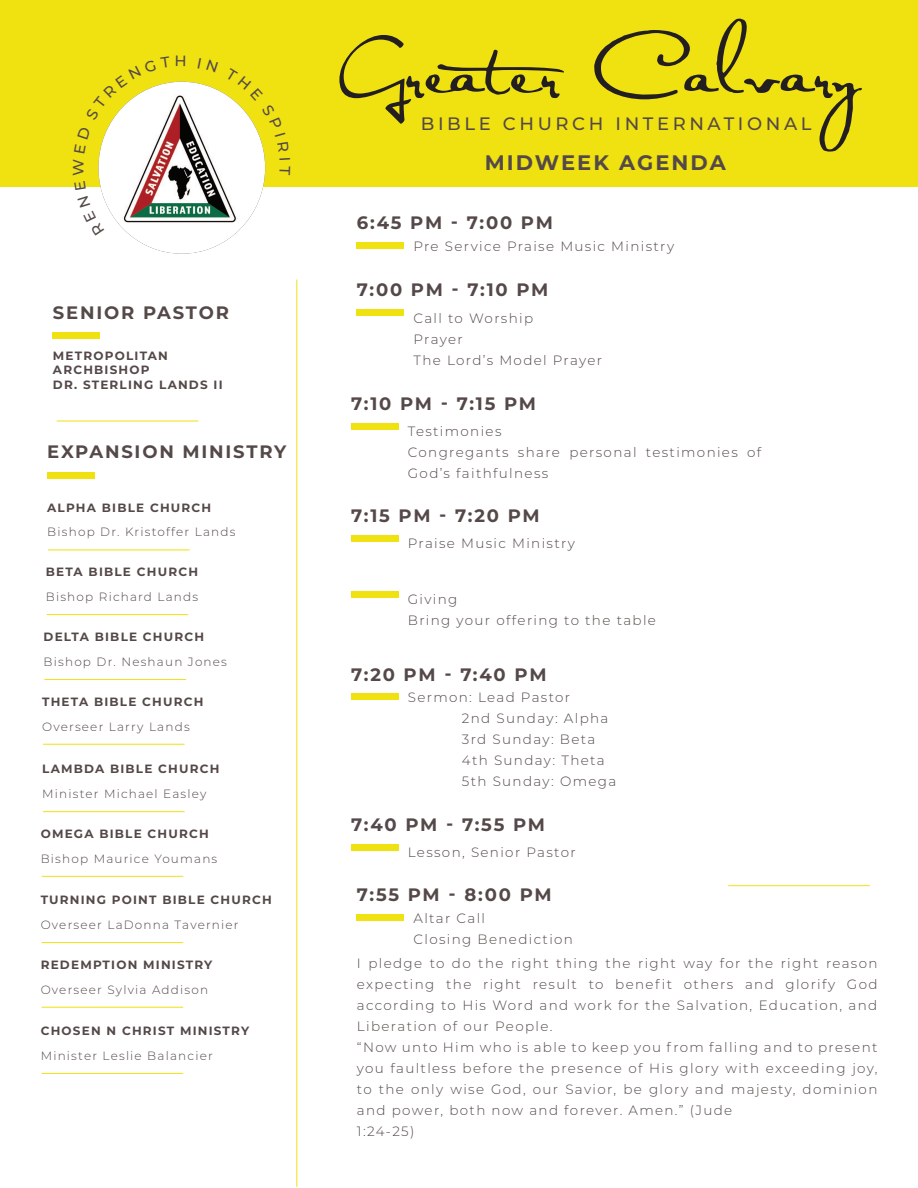
<style>
.page{position:relative;width:918px;height:1188px;background:#fff}
.page>*{position:absolute;margin:0;border:0;box-sizing:border-box;transform-origin:0 0}
.t1{font:69px "Satisfaction";color:#231f20}
.Subheading{font:700 21px "Montserrat";letter-spacing:.1em;color:#544948}
.Subheading-2{font:700 18px "Montserrat";letter-spacing:.1em;color:#544948}
.Heading{font:500 18px "Montserrat";letter-spacing:.2em;color:#544948}
.Body{font:300 13.5px/21px "Montserrat";letter-spacing:.1em;color:#544948;text-align:justify}
.Body-2{font:700 12px "Montserrat";letter-spacing:.1em;color:#544948}
.Body-3{font:300 12px "Montserrat";letter-spacing:.1em;color:#544948}
</style>
<div class="page">
<div style="left:0;top:0;width:918px;height:186px;background:#f0e110"></div>
<div style="left:357px;top:242px;width:47px;height:7px;background:#f0e110"></div>
<div style="left:351px;top:693px;width:47px;height:7px;background:#f0e110"></div>
<div style="left:53px;top:333px;width:47px;height:6px;background:#f0e110"></div>
<hr style="left:296px;top:280px;width:1px;height:907px;background:#f0e110">
<hr style="left:57px;top:421px;width:141px;height:1px;background:#f0e110">
<hr style="left:48px;top:550px;width:142px;height:1px;background:#f0e110">
<hr style="left:44px;top:679px;width:142px;height:1px;background:#f0e110">
<hr style="left:43px;top:811px;width:142px;height:1px;background:#f0e110">
<hr style="left:47px;top:614px;width:141px;height:1px;background:#f0e110">
<hr style="left:43px;top:744px;width:142px;height:1px;background:#f0e110">
<hr style="left:42px;top:876px;width:141px;height:1px;background:#f0e110">
<hr style="left:42px;top:1007px;width:141px;height:1px;background:#f0e110">
<hr style="left:42px;top:942px;width:141px;height:1px;background:#f0e110">
<hr style="left:42px;top:1073px;width:141px;height:1px;background:#f0e110">
<hr style="left:728px;top:885px;width:142px;height:1px;background:#f0e110">
<div style="left:357px;top:309px;width:47px;height:7px;background:#f0e110"></div>
<div style="left:351px;top:423px;width:47px;height:7px;background:#f0e110"></div>
<div style="left:351px;top:535px;width:47px;height:6px;background:#f0e110"></div>
<div style="left:351px;top:591px;width:47px;height:7px;background:#f0e110"></div>
<div style="left:351px;top:844px;width:47px;height:7px;background:#f0e110"></div>
<div style="left:357px;top:914px;width:47px;height:7px;background:#f0e110"></div>
<div style="left:47px;top:472px;width:47px;height:6px;background:#f0e110"></div>
<img style="left:98px;top:82px;width:167px;height:172px">
<svg style="left:98px;top:196px;width:6px;height:40px"></svg>
<svg style="left:73px;top:186px;width:13px;height:1px"></svg>
<svg style="left:98px;top:82px;width:72px;height:38px"></svg>
<svg style="left:225px;top:82px;width:40px;height:70px"></svg>
<p class="Subheading-2" style="left:53px;top:300px;width:177px">SENIOR PASTOR</p>
<p class="Body-2" style="left:53px;top:347px;width:117px">METROPOLITAN</p>
<p class="Body-2" style="left:53px;top:362px;width:98px">ARCHBISHOP</p>
<p class="Body-2" style="left:53px;top:376px;width:171px">DR. STERLING LANDS II</p>
<p class="Subheading-2" style="left:47px;top:439px;width:241px">EXPANSION MINISTRY</p>
<p class="Body-2" style="left:47px;top:499px;width:166px">ALPHA BIBLE CHURCH</p>
<p class="Body-3" style="left:47px;top:524px;width:190px">Bishop Dr. Kristoffer Lands</p>
<p class="Body-2" style="left:46px;top:563px;width:154px">BETA BIBLE CHURCH</p>
<p class="Body-3" style="left:46px;top:589px;width:154px">Bishop Richard Lands</p>
<p class="Body-2" style="left:44px;top:628px;width:162px">DELTA BIBLE CHURCH</p>
<p class="Body-3" style="left:44px;top:654px;width:185px">Bishop Dr. Neshaun Jones</p>
<p class="Body-2" style="left:42px;top:693px;width:163px">THETA BIBLE CHURCH</p>
<p class="Body-3" style="left:42px;top:718px;width:149px">Overseer Larry Lands</p>
<p class="Body-2" style="left:42px;top:760px;width:179px">LAMBDA BIBLE CHURCH</p>
<p class="Body-3" style="left:42px;top:786px;width:166px">Minister Michael Easley</p>
<p class="Body-2" style="left:41px;top:825px;width:170px">OMEGA BIBLE CHURCH</p>
<p class="Body-3" style="left:41px;top:850px;width:178px">Bishop Maurice Youmans</p>
<p class="Body-2" style="left:41px;top:891px;width:233px">TURNING POINT BIBLE CHURCH</p>
<p class="Body-3" style="left:41px;top:917px;width:199px">Overseer LaDonna Tavernier</p>
<p class="Body-2" style="left:41px;top:956px;width:173px">REDEMPTION MINISTRY</p>
<p class="Body-3" style="left:41px;top:981px;width:169px">Overseer Sylvia Addison</p>
<p class="Body-2" style="left:41px;top:1022px;width:210px">CHOSEN N CHRIST MINISTRY</p>
<p class="Body-3" style="left:41px;top:1047px;width:174px">Minister Leslie Balancier</p>
<p class="t1" style="left:348px;top:26px;width:512px">Greater Calvary</p>
<p class="Heading" style="left:421px;top:111px;width:392px">BIBLE CHURCH INTERNATIONAL</p>
<p class="Subheading" style="left:485px;top:147px;width:243px">MIDWEEK AGENDA</p>
<p class="Subheading-2" style="left:357px;top:210px;width:198px">6:45 PM - 7:00 PM</p>
<p class="Body" style="left:414px;top:235px;width:262px">Pre Service Praise Music Ministry</p>
<p class="Subheading-2" style="left:357px;top:277px;width:193px">7:00 PM - 7:10 PM</p>
<p class="Body" style="left:414px;top:307px;width:121px">Call to Worship</p>
<p class="Body" style="left:414px;top:328px;width:51px">Prayer</p>
<p class="Body" style="left:414px;top:349px;width:190px">The Lord’s Model Prayer</p>
<p class="Subheading-2" style="left:351px;top:390px;width:186px">7:10 PM - 7:15 PM</p>
<p class="Body" style="left:408px;top:420px;width:95px">Testimonies</p>
<p class="Body" style="left:408px;top:441px;width:355px">Congregants share personal testimonies of<br>God’s faithfulness</p>
<p class="Subheading-2" style="left:351px;top:502px;width:190px">7:15 PM - 7:20 PM</p>
<p class="Body" style="left:408px;top:532px;width:169px">Praise Music Ministry</p>
<p class="Body" style="left:408px;top:589px;width:51px">Giving</p>
<p class="Body" style="left:408px;top:610px;width:250px">Bring your offering to the table</p>
<p class="Subheading-2" style="left:351px;top:661px;width:197px">7:20 PM - 7:40 PM</p>
<p class="Body" style="left:408px;top:686px;width:164px">Sermon: Lead Pastor</p>
<p class="Body" style="left:462px;top:707px;width:148px">2nd Sunday: Alpha</p>
<p class="Body" style="left:462px;top:728px;width:135px">3rd Sunday: Beta</p>
<p class="Body" style="left:462px;top:749px;width:144px">4th Sunday: Theta</p>
<p class="Body" style="left:462px;top:770px;width:156px">5th Sunday: Omega</p>
<p class="Subheading-2" style="left:351px;top:812px;width:195px">7:40 PM - 7:55 PM</p>
<p class="Body" style="left:408px;top:842px;width:169px">Lesson, Senior Pastor</p>
<p class="Subheading-2" style="left:357px;top:882px;width:196px">7:55 PM - 8:00 PM</p>
<p class="Body" style="left:414px;top:907px;width:73px">Altar Call</p>
<p class="Body" style="left:414px;top:928px;width:161px">Closing Benediction</p>
<p class="Body" style="left:357px;top:952px;width:522px">I pledge to do the right thing the right way for the right reason expecting the right result to benefit others and glorify God according to His Word and work for the Salvation, Education, and Liberation of our People.</p>
<p class="Body" style="left:357px;top:1036px;width:522px">“Now unto Him who is able to keep you from falling and to present you faultless before the presence of His glory with exceeding joy, to the only wise God, our Savior, be glory and majesty, dominion and power, both now and forever. Amen.” (Jude</p>
<p class="Body" style="left:357px;top:1120px;width:59px">1:24-25)</p>
</div>
